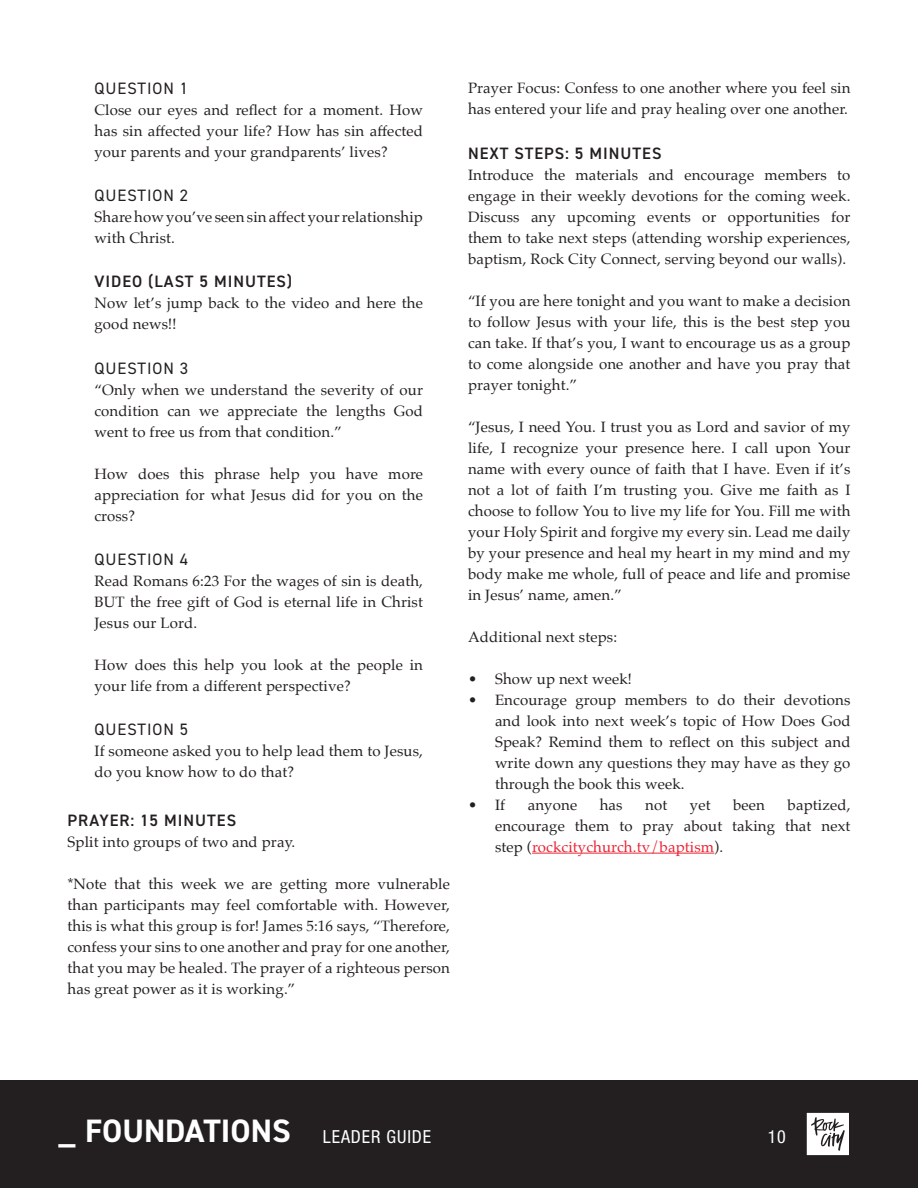
<style>
.page{position:relative;width:918px;height:1188px;background:#fff}
.page>*{position:absolute;margin:0;border:0;box-sizing:border-box;transform-origin:0 0}
.t1{font:700 32.55px "DIN2014";color:#fff}
.t2{font:condensed 18px "Helvetica Neue";color:#fff}
.Questions{font:16.5px "DIN2014";letter-spacing:.06em;color:#231f20}
.Timed_Sections{font:600 16.5px "DIN2014";letter-spacing:.06em;color:#231f20}
.Questions-2{font:600 16.5px "DIN2014";letter-spacing:.06em;color:#231f20}
.Question_Copy{font:15px/21px "Palatino";letter-spacing:.01em;color:#231f20;text-align:justify}
.s1{color:#ea2232}
.s2{font-family:"Helvetica Neue";font-weight:400;font-stretch:condensed;font-size:18px}
</style>
<div class="page">
<div style="left:0;top:1080px;width:918px;height:108px;background:#231f20"></div>
<svg style="left:807px;top:1113px;width:42px;height:42px;background:#d8d8d8"></svg>
<hr style="left:532px;top:853px;width:182px;height:1px;background:#ea2232">
<p class="Questions" style="left:95px;top:78px;width:95px">QUESTION 1</p>
<p class="Question_Copy" style="left:94px;top:99px;width:330px">Close our eyes and reflect for a moment. How has sin affected your life? How has sin affected your parents and your grandparents’ lives?</p>
<p class="Questions" style="left:95px;top:185px;width:95px">QUESTION 2</p>
<p class="Question_Copy" style="left:94px;top:206px;width:330px">Share how you’ve seen sin affect your relationship with Christ.</p>
<p class="Questions-2" style="left:95px;top:271px;width:199px">VIDEO (LAST 5 MINUTES)</p>
<p class="Question_Copy" style="left:94px;top:293px;width:330px">Now let’s jump back to the video and here the good news!!</p>
<p class="Questions" style="left:95px;top:358px;width:95px">QUESTION 3</p>
<p class="Question_Copy" style="left:94px;top:379px;width:330px">“Only when we understand the severity of our condition can we appreciate the lengths God went to free us from that condition.”</p>
<p class="Question_Copy" style="left:94px;top:463px;width:330px">How does this phrase help you have more appreciation for what Jesus did for you on the cross?</p>
<p class="Questions" style="left:95px;top:549px;width:95px">QUESTION 4</p>
<p class="Question_Copy" style="left:94px;top:570px;width:330px">Read Romans 6:23 For the wages of sin is death, BUT the free gift of God is eternal life in Christ Jesus our Lord.</p>
<p class="Question_Copy" style="left:94px;top:654px;width:330px">How does this help you look at the people in your life from a different perspective?</p>
<p class="Questions" style="left:95px;top:719px;width:95px">QUESTION 5</p>
<p class="Question_Copy" style="left:94px;top:740px;width:330px">If someone asked you to help lead them to Jesus, do you know how to do that?</p>
<p class="Timed_Sections" style="left:68px;top:809px;width:170px">PRAYER: 15 MINUTES</p>
<p class="Question_Copy" style="left:68px;top:831px;width:229px">Split into groups of two and pray.</p>
<p class="Question_Copy" style="left:68px;top:873px;width:384px">*Note that this week we are getting more vulnerable than participants may feel comfortable with. However, this is what this group is for! James 5:16 says, “Therefore, confess your sins to one another and pray for one another, that you may be healed. The prayer of a righteous person has great power as it is working.”</p>
<p class="Question_Copy" style="left:468px;top:78px;width:384px">Prayer Focus: Confess to one another where you feel sin has entered your life and pray healing over one another.</p>
<p class="Timed_Sections" style="left:468px;top:142px;width:195px">NEXT STEPS: 5 MINUTES</p>
<p class="Question_Copy" style="left:468px;top:164px;width:384px">Introduce the materials and encourage members to engage in their weekly devotions for the coming week.<br>Discuss any upcoming events or opportunities for them to take next steps (attending worship experiences, baptism, Rock City Connect, serving beyond our walls).</p>
<p class="Question_Copy" style="left:468px;top:290px;width:384px">“If you are here tonight and you want to make a decision to follow Jesus with your life, this is the best step you can take. If that’s you, I want to encourage us as a group to come alongside one another and have you pray that prayer tonight.”</p>
<p class="Question_Copy" style="left:468px;top:416px;width:384px">“Jesus, I need You. I trust you as Lord and savior of my life, I recognize your presence here. I call upon Your name with every ounce of faith that I have. Even if it’s not a lot of faith I’m trusting you. Give me faith as I choose to follow You to live my life for You. Fill me with your Holy Spirit and forgive my every sin. Lead me daily by your presence and heal my heart in my mind and my body make me whole, full of peace and life and promise in Jesus’ name, amen.”</p>
<p class="Question_Copy" style="left:468px;top:626px;width:151px">Additional next steps:</p>
<p class="Question_Copy" style="left:468px;top:668px;width:166px">• Show up next week!</p>
<p class="Question_Copy" style="left:495px;top:689px;width:357px;text-indent:-27px">• Encourage group members to do their devotions and look into next week’s topic of How Does God Speak? Remind them to reflect on this subject and write down any questions they may have as they go through the book this week.</p>
<p class="Question_Copy" style="left:468px;top:794px;width:39px">• If</p>
<p class="Question_Copy" style="left:528px;top:794px;width:51px">anyone</p>
<p class="Question_Copy" style="left:600px;top:794px;width:24px">has</p>
<p class="Question_Copy" style="left:645px;top:794px;width:24px">not</p>
<p class="Question_Copy" style="left:690px;top:794px;width:22px">yet</p>
<p class="Question_Copy" style="left:733px;top:794px;width:33px">been</p>
<p class="Question_Copy" style="left:495px;top:794px;width:357px;text-indent:293px">baptized, encourage them to pray about taking that next step (<span class="s1">rockcitychurch.tv/baptism</span>).</p>
<h1 class="t1" style="left:58px;top:1109px;width:374px">_ FOUNDATIONS <span class="s2">LEADER GUIDE</span></h1>
<p class="t2" style="left:768px;top:1126px;width:20px">10</p>
</div>
